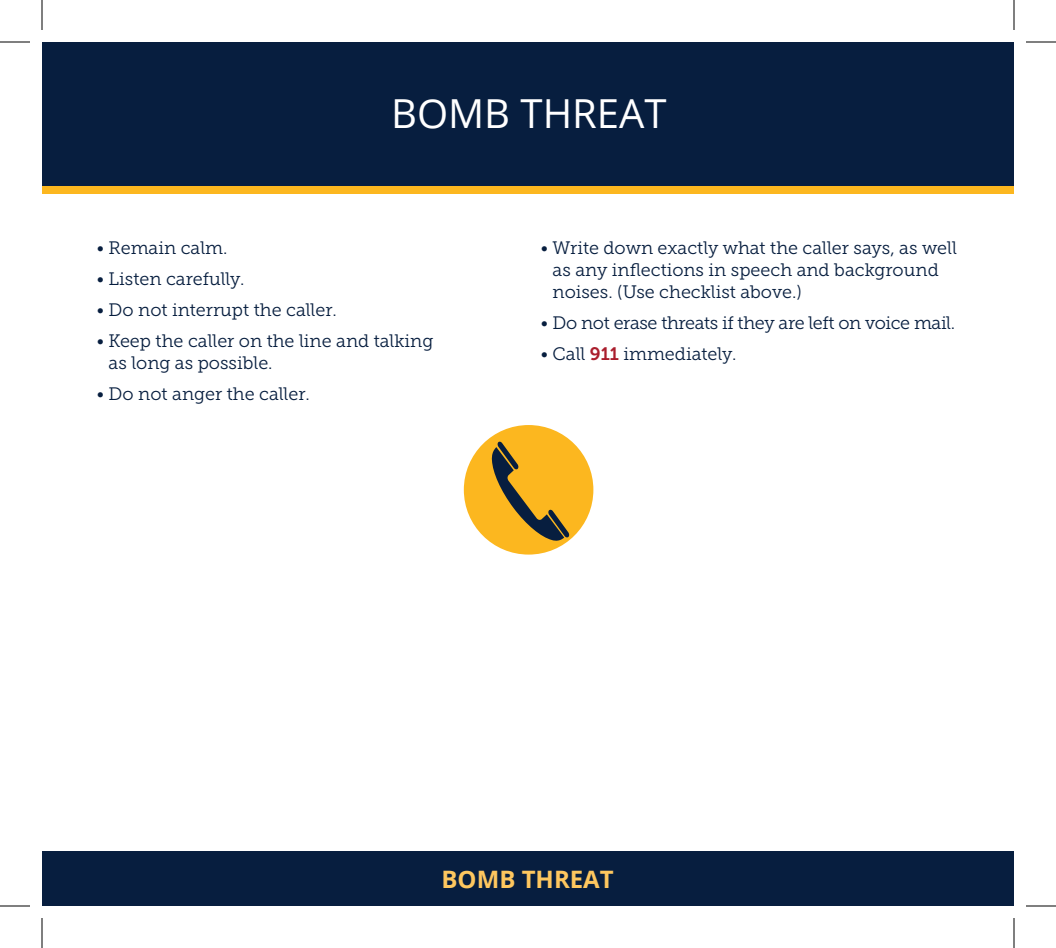
<style>
.page{position:relative;width:1056px;height:948px;background:#fff}
.page>*{position:absolute;margin:0;border:0;box-sizing:border-box;transform-origin:0 0}
._1blue_heads{font:40px "Open Sans";color:#fff}
._1tab{font:700 24px "Open Sans";color:#fec75f}
._1body_copy{font:18px/22px "Museo Slab 300";color:#071e3f}
._1body_copy-2{font:18px "Museo Slab 300";letter-spacing:-.02em;color:#071e3f}
.s1{font-family:"Museo Slab 700";color:#aa1e2d}
</style>
<div class="page">
<div style="left:42px;top:42px;width:972px;height:144px;background:#071e3f"></div>
<div style="left:42px;top:851px;width:972px;height:55px;background:#071e3f"></div>
<div style="left:42px;top:186px;width:972px;height:8px;background:#fcb71f"></div>
<div style="left:464px;top:425px;width:129px;height:130px;background:#fcb71f;border-radius:50%"></div>
<svg style="left:492px;top:441px;width:77px;height:100px"></svg>
<hr style="left:0;top:42px;width:30px;height:1px;background:#000">
<hr style="left:1026px;top:42px;width:30px;height:1px;background:#000">
<hr style="left:0;top:906px;width:30px;height:1px;background:#000">
<hr style="left:1026px;top:906px;width:30px;height:1px;background:#000">
<hr style="left:42px;top:0;width:1px;height:30px;background:#000">
<hr style="left:42px;top:918px;width:1px;height:30px;background:#000">
<hr style="left:1014px;top:0;width:1px;height:30px;background:#000">
<hr style="left:1014px;top:918px;width:1px;height:30px;background:#000">
<p class="_1blue_heads" style="left:391px;top:86px;width:277px">BOMB THREAT</p>
<p class="_1body_copy" style="left:97px;top:237px;width:132px">• Remain calm.</p>
<p class="_1body_copy" style="left:97px;top:268px;width:149px">• Listen carefully.</p>
<p class="_1body_copy" style="left:97px;top:299px;width:242px">• Do not interrupt the caller.</p>
<p class="_1body_copy" style="left:109px;top:330px;width:326px;text-indent:-12px">• Keep the caller on the line and talking as long as possible.</p>
<p class="_1body_copy" style="left:97px;top:383px;width:215px">• Do not anger the caller.</p>
<p class="_1body_copy" style="left:553px;top:237px;width:406px;text-indent:-12px">• Write down exactly what the caller says, as well as any inflections in speech and background noises. (Use checklist above.)</p>
<p class="_1body_copy-2" style="left:541px;top:313px;width:416px">• Do not erase threats if they are left on voice mail.</p>
<p class="_1body_copy" style="left:541px;top:343px;width:197px">• Call <span class="s1">911</span> immediately.</p>
<p class="_1tab" style="left:442px;top:862px;width:174px">BOMB THREAT</p>
</div>
